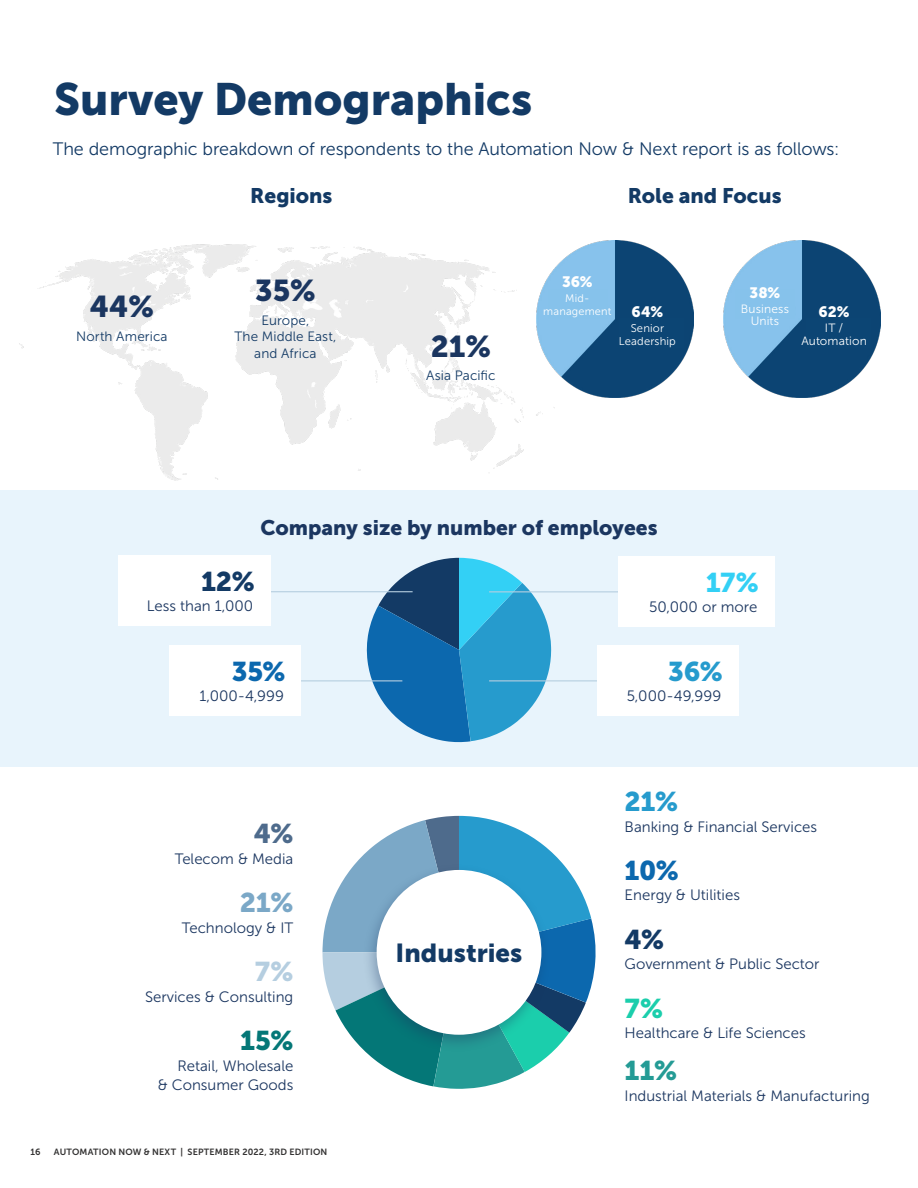
<style>
.page{position:relative;width:918px;height:1188px;background:#fff}
.page>*{position:absolute;margin:0;border:0;box-sizing:border-box;transform-origin:0 0}
.t1{font:45px "Museo Sans 900";color:#133a65}
.t2{font:30px "Museo Sans 900";color:#1b3660}
.t3{font:27px "Museo Sans 900";color:#269bcd}
.t4{font:27px "Museo Sans 900";color:#0c68ae}
.t5{font:27px "Museo Sans 900";color:#133a65}
.t6{font:27px "Museo Sans 900";color:#33d0f5}
.t7{font:27px "Museo Sans 900";color:#249b95}
.t8{font:27px "Museo Sans 900";color:#7ba8c7}
.t9{font:27px "Museo Sans 900";color:#047777}
.t10{font:27px "Museo Sans 900";color:#1bceac}
.t11{font:27px "Museo Sans 900";color:#4e6b8c}
.t12{font:27px "Museo Sans 900";color:#b5cee0}
.t13{font:25.95px "Museo Sans 900";color:#133a65}
.t14{font:21px "Museo Sans 900";color:#1b3660}
.t15{font:21px "Museo Sans 900";color:#133a65}
.t16{font:18px "Museo Sans 300";letter-spacing:-.005em;color:#133a65}
.t17{font:15px/19.5px "Museo Sans 300";color:#1b3660;text-align:right}
.t18{font:15px "Museo Sans 900";letter-spacing:-.005em;color:#fff}
.t19{font:13.5px/16.5px "Museo Sans 300";letter-spacing:.01em;color:#133a65;text-align:center}
.t20{font:12px/12.5px "Museo Sans 300";letter-spacing:.015em;color:#fff;text-align:center}
.t21{font:11.25px/12.5px "Museo Sans 300";letter-spacing:.015em;color:#fff;text-align:center}
.t22{font:10.95px/12.5px "Museo Sans 300";letter-spacing:.015em;color:#fff;text-align:center}
.t23{font:9px "Museo Sans 700";letter-spacing:.02em;color:#333232}
</style>
<div class="page">
<img style="left:19px;top:244px;width:535px;height:236px">
<div style="left:0;top:490px;width:918px;height:277px;background:#e8f4fc"></div>
<img style="left:537px;top:241px;width:157px;height:156px">
<div style="left:549px;top:289px;width:59px;height:29px;background:#86c2eb"></div>
<div style="left:619px;top:318px;width:64px;height:30px;background:#0c4574"></div>
<img style="left:723px;top:241px;width:157px;height:156px">
<div style="left:735px;top:289px;width:60px;height:29px;background:#86c2eb"></div>
<div style="left:806px;top:318px;width:64px;height:30px;background:#0c4574"></div>
<svg style="left:366px;top:558px;width:185px;height:184px"></svg>
<hr style="left:237px;top:591px;width:176px;height:1px;background:#b5cee0">
<hr style="left:489px;top:591px;width:191px;height:1px;background:#b5cee0">
<hr style="left:489px;top:680px;width:214px;height:1px;background:#b5cee0">
<hr style="left:188px;top:680px;width:214px;height:1px;background:#b5cee0">
<div style="left:118px;top:556px;width:152px;height:70px;background:#fff"></div>
<div style="left:618px;top:557px;width:156px;height:70px;background:#fff"></div>
<div style="left:597px;top:646px;width:141px;height:70px;background:#fff"></div>
<div style="left:169px;top:646px;width:132px;height:70px;background:#fff"></div>
<svg style="left:322px;top:816px;width:274px;height:273px"></svg>
<div style="left:362px;top:863px;width:189px;height:189px;background:#1b3660;opacity:.36"></div>
<div style="left:377px;top:870px;width:164px;height:165px;background:#fff;border-radius:50%"></div>
<h1 class="t1" style="left:54px;top:73px;width:480px">Survey Demographics</h1>
<p class="t16" style="left:53px;top:140px;width:788px">The demographic breakdown of respondents to the Automation Now &amp; Next report is as follows:</p>
<h2 class="t2" style="left:90px;top:290px;width:66px">44%</h2>
<p class="t19" style="left:76px;top:328px;width:93px">North America</p>
<h3 class="t15" style="left:250px;top:184px;width:84px">Regions</h3>
<h3 class="t15" style="left:628px;top:184px;width:155px">Role and Focus</h3>
<h2 class="t2" style="left:255px;top:274px;width:62px">35%</h2>
<p class="t19" style="left:234px;top:312px;width:104px">Europe,<br>The Middle East, and Africa</p>
<h2 class="t2" style="left:431px;top:329px;width:62px">21%</h2>
<p class="t19" style="left:426px;top:367px;width:71px">Asia Pacific</p>
<p class="t18" style="left:562px;top:273px;width:32px">36%</p>
<p class="t22" style="left:543px;top:292px;width:70px">Mid&shy;management</p>
<p class="t18" style="left:819px;top:303px;width:32px">62%</p>
<p class="t20" style="left:801px;top:322px;width:67px">IT /<br>Automation</p>
<p class="t18" style="left:750px;top:284px;width:32px">38%</p>
<p class="t20" style="left:741px;top:303px;width:50px">Business<br>Units</p>
<p class="t18" style="left:632px;top:303px;width:33px">64%</p>
<p class="t21" style="left:619px;top:322px;width:59px">Senior<br>Leadership</p>
<h3 class="t14" style="left:260px;top:515px;width:399px">Company size by number of employees</h3>
<h3 class="t5" style="left:201px;top:566px;width:55px">12%</h3>
<p class="t17" style="left:147px;top:596px;width:108px">Less than 1,000</p>
<h3 class="t4" style="left:232px;top:656px;width:55px">35%</h3>
<p class="t17" style="left:199px;top:686px;width:86px">1,000-4,999</p>
<h3 class="t11" style="left:254px;top:818px;width:41px">4%</h3>
<p class="t17" style="left:175px;top:849px;width:120px">Telecom &amp; Media</p>
<h3 class="t8" style="left:240px;top:887px;width:55px">21%</h3>
<p class="t17" style="left:182px;top:918px;width:113px">Technology &amp; IT</p>
<h3 class="t12" style="left:255px;top:956px;width:40px">7%</h3>
<p class="t17" style="left:145px;top:987px;width:150px">Services &amp; Consulting</p>
<h3 class="t9" style="left:240px;top:1025px;width:55px">15%</h3>
<p class="t17" style="left:158px;top:1056px;width:137px">Retail, Wholesale<br>&amp; Consumer Goods</p>
<p class="t23" style="left:30px;top:1147px;width:12px">16</p>
<p class="t23" style="left:54px;top:1147px;width:275px">AUTOMATION NOW &amp; NEXT | SEPTEMBER 2022, 3RD EDITION</p>
<h3 class="t13" style="left:396px;top:938px;width:128px">Industries</h3>
<h3 class="t6" style="left:706px;top:567px;width:55px">17%</h3>
<p class="t17" style="left:649px;top:597px;width:110px">50,000 or more</p>
<h3 class="t3" style="left:668px;top:656px;width:56px">36%</h3>
<p class="t17" style="left:627px;top:686px;width:96px">5,000-49,999</p>
<h3 class="t3" style="left:625px;top:786px;width:55px">21%</h3>
<p class="t17" style="left:625px;top:817px;width:194px">Banking &amp; Financial Services</p>
<h3 class="t4" style="left:625px;top:855px;width:56px">10%</h3>
<p class="t17" style="left:625px;top:886px;width:117px">Energy &amp; Utilities</p>
<h3 class="t5" style="left:625px;top:924px;width:41px">4%</h3>
<p class="t17" style="left:625px;top:955px;width:197px">Government &amp; Public Sector</p>
<h3 class="t10" style="left:625px;top:993px;width:40px">7%</h3>
<p class="t17" style="left:625px;top:1024px;width:183px">Healthcare &amp; Life Sciences</p>
<h3 class="t7" style="left:625px;top:1056px;width:54px">11%</h3>
<p class="t17" style="left:625px;top:1086px;width:247px">Industrial Materials &amp; Manufacturing</p>
</div>
